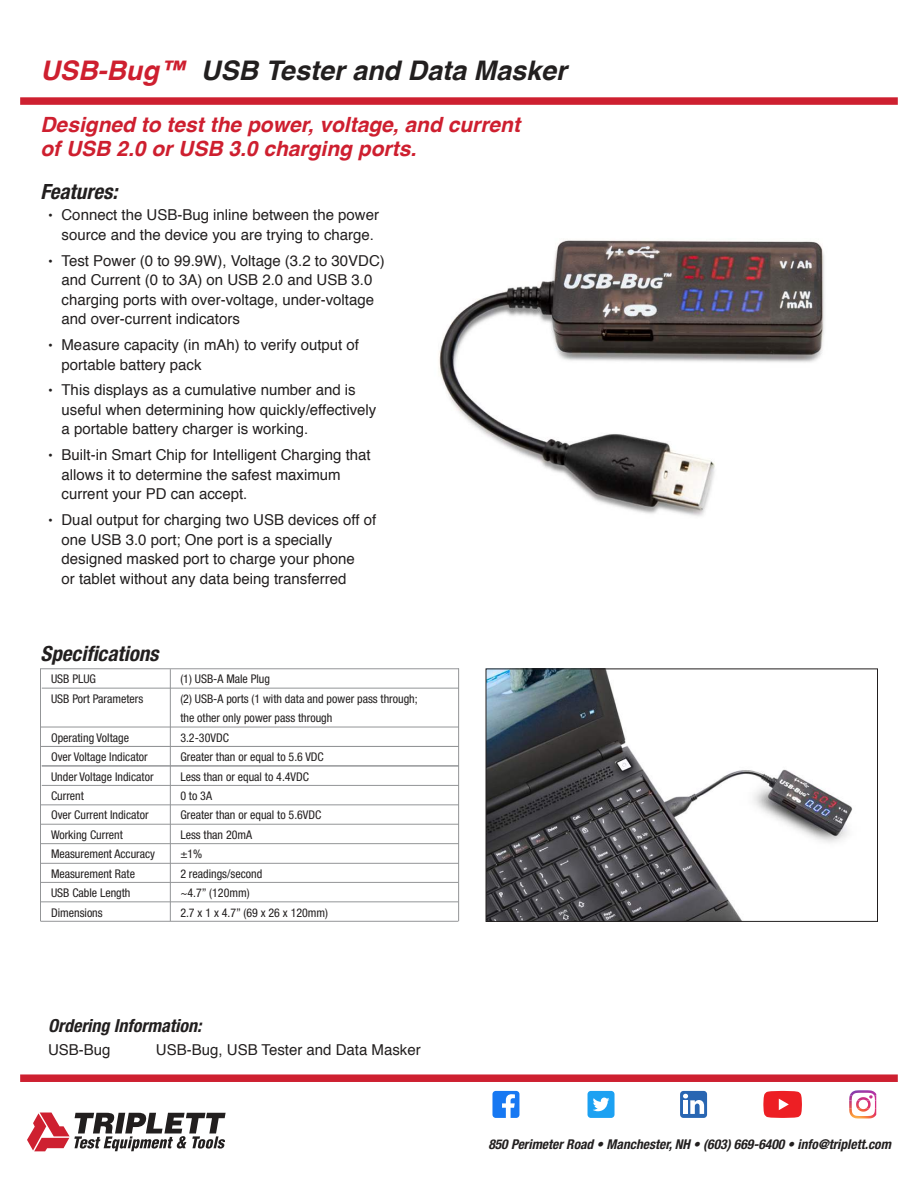
<style>
.page{position:relative;width:918px;height:1188px;background:#fff}
.page>*{position:absolute;margin:0;border:0;box-sizing:border-box;transform-origin:0 0}
.t1{font:italic 700 27px "Helvetica";color:#221f1f}
.t2{font:italic 700 21px/24px "Helvetica";color:#ce1f2f}
.t3{font:italic 700 condensed 21px "Helvetica Neue LT Std";color:#221f1f}
.t4{font:italic 700 condensed 18px "Helvetica Neue LT Std";color:#221f1f}
.t5{font:15px/19.5px "Helvetica";color:#221f1f}
.t6{font:italic 700 condensed 13.5px "Helvetica Neue LT Std";color:#221f1f}
.t7{font:condensed 12px/19.5px "Helvetica Neue LT Std";color:#221f1f}
.s1{color:#ce1f2f}
.s2{font-size:13.5px}
</style>
<div class="page">
<img style="left:439px;top:240px;width:386px;height:276px">
<img style="left:488px;top:671px;width:365px;height:249px">
<div style="left:486px;top:669px;width:392px;height:253px;border:1px solid #221f1f"></div>
<div style="left:20px;top:97px;width:878px;height:8px;background:#ce2030"></div>
<svg style="left:27px;top:1113px;width:199px;height:38px"></svg>
<hr style="left:42px;top:688px;width:417px;height:1px;background:#939597">
<hr style="left:41px;top:727px;width:418px;height:1px;background:#939597">
<hr style="left:41px;top:746px;width:418px;height:1px;background:#939597">
<hr style="left:41px;top:668px;width:418px;height:1px;background:#939597">
<hr style="left:42px;top:766px;width:417px;height:1px;background:#939597">
<hr style="left:42px;top:785px;width:417px;height:1px;background:#939597">
<hr style="left:41px;top:804px;width:418px;height:1px;background:#939597">
<hr style="left:41px;top:882px;width:417px;height:1px;background:#939597">
<hr style="left:41px;top:824px;width:418px;height:1px;background:#939597">
<hr style="left:41px;top:901px;width:417px;height:1px;background:#939597">
<hr style="left:41px;top:863px;width:418px;height:1px;background:#939597">
<hr style="left:41px;top:843px;width:418px;height:1px;background:#939597">
<hr style="left:41px;top:921px;width:417px;height:1px;background:#939597">
<hr style="left:170px;top:669px;width:1px;height:252px;background:#939597">
<hr style="left:458px;top:668px;width:1px;height:253px;background:#939597">
<hr style="left:40px;top:668px;width:1px;height:253px;background:#939597">
<div style="left:20px;top:1074px;width:878px;height:8px;background:#ce2030"></div>
<svg style="left:492px;top:1091px;width:27px;height:27px"></svg>
<div style="left:588px;top:1091px;width:27px;height:27px;background:#1ca1f2;border-radius:3px"></div>
<svg style="left:593px;top:1098px;width:16px;height:13px"></svg>
<div style="left:680px;top:1091px;width:27px;height:27px;background:#2966b2;border-radius:3px"></div>
<svg style="left:683px;top:1094px;width:21px;height:20px"></svg>
<svg style="left:763px;top:1091px;width:39px;height:27px"></svg>
<img style="left:849px;top:1108px;width:27px;height:10px">
<img style="left:849px;top:1090px;width:27px;height:11px">
<svg style="left:866px;top:1101px;width:10px;height:7px"></svg>
<h1 class="t1" style="left:40px;top:60px;width:528px"><span class="s1">USB-Bug™</span> USB Tester and Data Masker</h1>
<h2 class="t2" style="left:40px;top:114px;width:481px">Designed to test the power, voltage, and current of USB 2.0 or USB 3.0 charging ports.</h2>
<h2 class="t3" style="left:40px;top:184px;width:78px">Features:</h2>
<p class="t5" style="left:48px;top:206px;width:333px;text-align:center"><span class="s2">•</span> Connect the USB-Bug inline between the power source and the device you are trying to charge.</p>
<p class="t5" style="left:62px;top:252px;width:325px;text-indent:-14px"><span class="s2">•</span> Test Power (0 to 99.9W), Voltage (3.2 to 30VDC) and Current (0 to 3A) on USB 2.0 and USB 3.0 charging ports with over-voltage, under-voltage and over-current indicators</p>
<p class="t5" style="left:62px;top:336px;width:299px;text-indent:-14px"><span class="s2">•</span> Measure capacity (in mAh) to verify output of portable battery pack</p>
<p class="t5" style="left:62px;top:382px;width:316px;text-indent:-14px"><span class="s2">•</span> This displays as a cumulative number and is useful when determining how quickly/effectively a portable battery charger is working.</p>
<p class="t5" style="left:62px;top:447px;width:311px;text-indent:-14px"><span class="s2">•</span> Built-in Smart Chip for Intelligent Charging that allows it to determine the safest maximum current your PD can accept.</p>
<p class="t5" style="left:62px;top:512px;width:316px;text-indent:-14px"><span class="s2">•</span> Dual output for charging two USB devices off of one USB 3.0 port; One port is a specially designed masked port to charge your phone<br>or tablet without any data being transferred</p>
<h2 class="t3" style="left:40px;top:646px;width:120px">Specifications</h2>
<p class="t7" style="left:51px;top:670px;width:94px">USB PLUG<br>USB Port Parameters</p>
<p class="t7" style="left:51px;top:729px;width:105px">Operating Voltage<br>Over Voltage Indicator<br>Under Voltage Indicator<br>Current<br>Over Current Indicator<br>Working Current<br>Measurement Accuracy<br>Measurement Rate<br>USB Cable Length<br>Dimensions</p>
<p class="t7" style="left:180px;top:670px;width:239px">(1) USB-A Male Plug<br>(2) USB-A ports (1 with data and power pass through; the other only power pass through<br>3.2-30VDC<br>Greater than or equal to 5.6 VDC<br>Less than or equal to 4.4VDC<br>0 to 3A<br>Greater than or equal to 5.6VDC<br>Less than 20mA<br>±1%<br>2 readings/second<br>~4.7” (120mm)<br>2.7 x 1 x 4.7” (69 x 26 x 120mm)</p>
<p class="t4" style="left:48px;top:1019px;width:155px">Ordering Information:</p>
<p class="t5" style="left:48px;top:1041px;width:64px">USB-Bug</p>
<p class="t5" style="left:156px;top:1041px;width:266px">USB-Bug, USB Tester and Data Masker</p>
<p class="t6" style="left:488px;top:1139px;width:404px">850 Perimeter Road • Manchester, NH • (603) 669-6400 • info@triplett.com</p>
</div>
